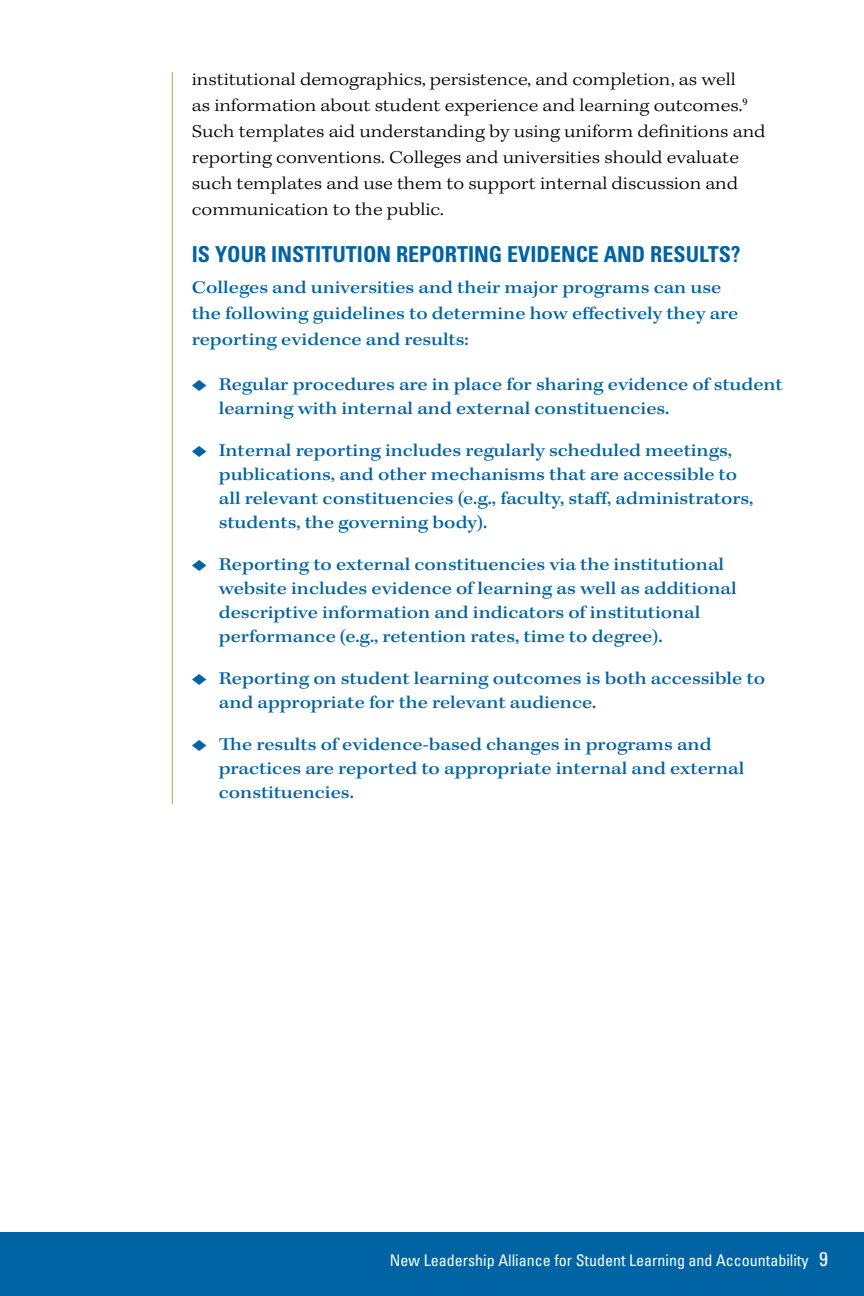
<style>
.page{position:relative;width:864px;height:1296px;background:#fff}
.page>*{position:absolute;margin:0;border:0;box-sizing:border-box;transform-origin:0 0}
.t1{font:700 condensed 22px "Univers LT Std";color:#0064a4}
.t2{font:500 expanded 18px/24px "Kepler Std";color:#0064a4}
.t3{font:300 expanded 18px/26px "Kepler Std";color:#000}
.t4{font:condensed 16px "Univers LT Std";color:#fff}
.s1{font-size:20px}
</style>
<div class="page">
<div style="left:0;top:1232px;width:864px;height:64px;background:#0064a4"></div>
<hr style="left:172px;top:72px;width:1px;height:732px;background:#8dc63f">
<p class="t3" style="left:192px;top:67px;width:575px">institutional demographics, persistence, and completion, as well<br>as information about student experience and learning outcomes.<sup>9<br></sup>Such templates aid understanding by using uniform definitions and reporting conventions. Colleges and universities should evaluate such templates and use them to support internal discussion and communication to the public.</p>
<p class="t1" style="left:192px;top:241px;width:550px">IS YOUR INSTITUTION REPORTING EVIDENCE AND RESULTS?</p>
<p class="t2" style="left:192px;top:275px;width:548px;line-height:26px">Colleges and universities and their major programs can use the following guidelines to determine how effectively they are reporting evidence and results:</p>
<p class="t2" style="left:219px;top:374px;width:565px">Regular procedures are in place for sharing evidence of student learning with internal and external constituencies.</p>
<p class="t2" style="left:219px;top:440px;width:536px">Internal reporting includes regularly scheduled meetings, publications, and other mechanisms that are accessible to all relevant constituencies (e.g., faculty, staff, administrators, students, the governing body).</p>
<p class="t2" style="left:219px;top:554px;width:519px">Reporting to external constituencies via the institutional website includes evidence of learning as well as additional descriptive information and indicators of institutional performance (e.g., retention rates, time to degree).</p>
<p class="t2" style="left:219px;top:668px;width:548px">Reporting on student learning outcomes is both accessible to and appropriate for the relevant audience.</p>
<p class="t2" style="left:219px;top:734px;width:527px">The results of evidence-based changes in programs and practices are reported to appropriate internal and external constituencies.</p>
<p class="t4" style="left:390px;top:1250px;width:440px">New Leadership Alliance for Student Learning and Accountability <span class="s1">9</span></p>
</div>
